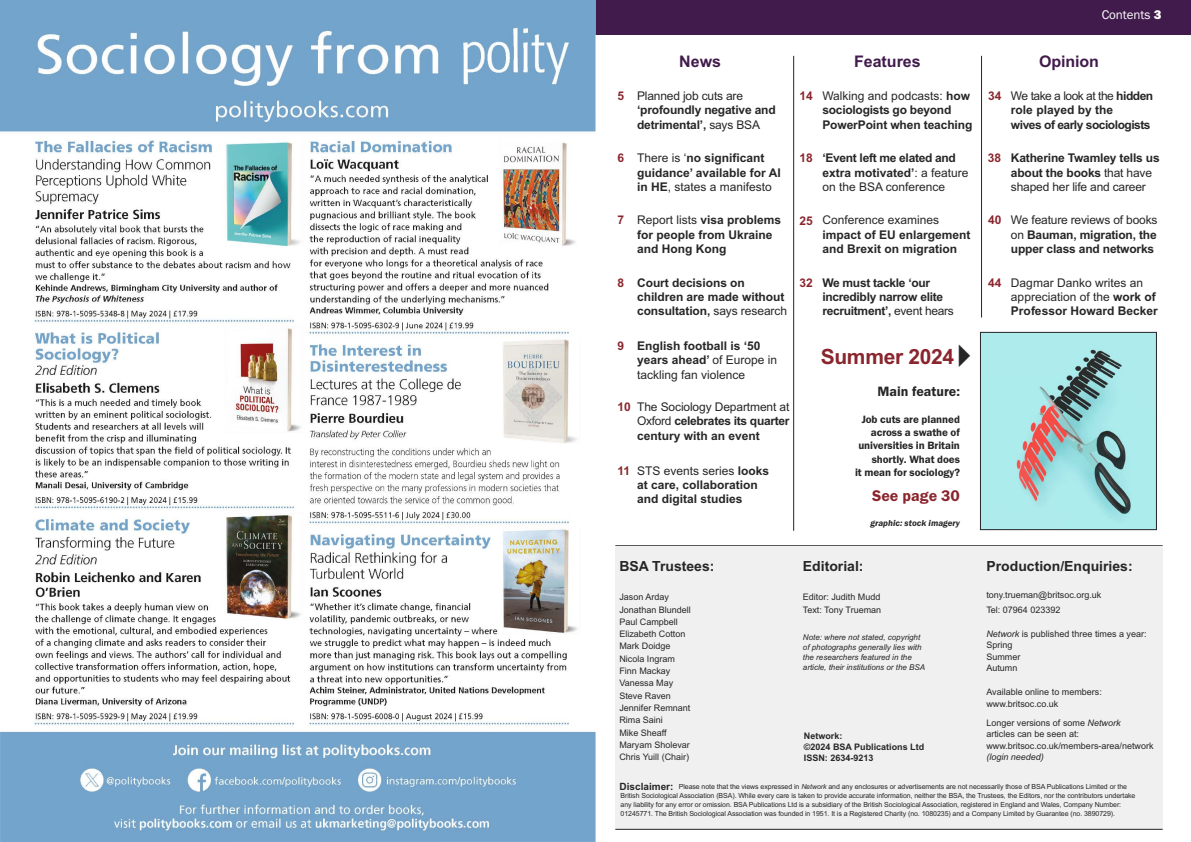
<style>
.page{position:relative;width:1191px;height:842px;background:#fff}
.page>*{position:absolute;margin:0;border:0;box-sizing:border-box;transform-origin:0 0}
.t1{font:700 21px "Arial";letter-spacing:-.015em;color:#8a252d}
.t2{font:700 16px "Arial";color:#411b4c}
.t3{font:600 16px "Franklin Gothic";color:#8a252d}
.t4{font:700 14px "Arial";color:#272627}
.t5{font:600 14px "Franklin Gothic";color:#272627}
.t6{font:13px "Franklin Gothic";color:#fff}
.t7{font:700 12px/14.4px "Arial";letter-spacing:-.01em;color:#272627}
.t8{font:12px/14.4px "Arial";color:#272627}
.t9{font:700 12px/14.4px "Arial";letter-spacing:-.04em;color:#272627}
.t10{font:700 12px "Arial";color:#8a252d}
.t11{font:600 11px/13.2px "Franklin Gothic";letter-spacing:-.005em;color:#272627;text-align:right}
.t12{font:700 10px "Arial";color:#272627}
.t13{font:9px/12.3px "Arial";color:#272627}
.t14{font:700 9px/10.8px "Arial";color:#272627}
.t15{font:italic 600 9px "Franklin Gothic";color:#272627}
.t16{font:italic 9px "Arial";color:#272627}
.t17{font:italic 8px/10px "Arial";color:#272627}
.t18{font:7px/9px "Arial";letter-spacing:-.01em;color:#272627}
.s1{font-weight:400}
.s2{color:#8a252d}
.s3{font-weight:800}
.s4{font-weight:700;color:#8a252d}
.s5{font-weight:700}
.s6{font-style:italic}
</style>
<div class="page">
<hr style="left:793px;top:56px;width:1px;height:475px;background:#272627">
<hr style="left:981px;top:56px;width:1px;height:261px;background:#272627">
<img style="left:982px;top:334px;width:173px;height:194px">
<div style="left:980px;top:332px;width:177px;height:198px;border:1px solid #272627"></div>
<div style="left:595px;top:0;width:596px;height:34px;background:#411b4c"></div>
<div style="left:615px;top:546px;width:547px;height:283px;background:#f0f0f0"></div>
<hr style="left:615px;top:545px;width:547px;height:1px;background:#272627">
<hr style="left:615px;top:829px;width:547px;height:1px;background:#272627">
<img style="left:0;top:0;width:595px;height:842px">
<h2 class="t2" style="left:679px;top:52px;width:43px">News</h2>
<h2 class="t2" style="left:854px;top:52px;width:68px">Features</h2>
<p class="t10" style="left:617px;top:89px;width:8px">5</p>
<p class="t8" style="left:637px;top:89px;width:107px">Planned job cuts are</p>
<p class="t7" style="left:637px;top:103px;width:140px">‘profoundly negative and detrimental’, <span class="s1">says BSA</span></p>
<p class="t7" style="left:822px;top:89px;width:151px;text-indent:-23px"><span class="s2">14</span> <span class="s1">Walking and podcasts:</span> how sociologists go beyond<br>PowerPoint when teaching</p>
<p class="t10" style="left:617px;top:151px;width:8px">6</p>
<p class="t10" style="left:617px;top:213px;width:8px">7</p>
<p class="t7" style="left:637px;top:151px;width:145px"><span class="s1">There is ‘</span>no significant guidance’ available for AI in HE<span class="s1">, states a manifesto</span></p>
<p class="t7" style="left:637px;top:213px;width:146px"><span class="s1">Report lists</span> visa problems for people from Ukraine and Hong Kong</p>
<p class="t7" style="left:822px;top:151px;width:148px;text-indent:-23px"><span class="s2">18</span> ‘Event left me elated and extra motivated’<span class="s1">: a feature on the BSA conference</span></p>
<p class="t7" style="left:822px;top:213px;width:150px;text-indent:-23px"><span class="s2">25</span> <span class="s1">Conference examines </span>impact of EU enlargement and Brexit on migration</p>
<p class="t10" style="left:617px;top:275px;width:8px">8</p>
<p class="t7" style="left:637px;top:275px;width:151px">Court decisions on children are made without consultation, <span class="s1">says research</span></p>
<p class="t7" style="left:822px;top:275px;width:133px;text-indent:-23px"><span class="s2">32</span> We must tackle ‘our incredibly narrow elite recruitment’, <span class="s1">event hears</span></p>
<p class="t10" style="left:617px;top:339px;width:8px">9</p>
<p class="t7" style="left:637px;top:339px;width:142px">English football is ‘50 years ahead’ <span class="s1">of Europe in tackling fan violence</span></p>
<p class="t7" style="left:637px;top:400px;width:154px;text-align:justify;text-indent:-20px"><span class="s2">10</span> <span class="s1">The Sociology Department at Oxford</span> celebrates its quarter century with an event</p>
<p class="t10" style="left:617px;top:463px;width:14px">11</p>
<p class="t7" style="left:637px;top:463px;width:134px"><span class="s1">STS events series</span> looks at care, collaboration and digital studies</p>
<h1 class="t1" style="left:820px;top:344px;width:135px">Summer 2024</h1>
<p class="t5" style="left:877px;top:383px;width:84px">Main feature:</p>
<p class="t11" style="left:855px;top:413px;width:106px">Job cuts are planned across a swathe of universities in Britain shortly. What does<br>it mean for sociology?</p>
<h2 class="t3" style="left:872px;top:486px;width:89px">See page 30</h2>
<p class="t15" style="left:870px;top:517px;width:91px">graphic: stock imagery</p>
<p class="t6" style="left:1101px;top:7px;width:61px">Contents <span class="s3">3</span></p>
<h2 class="t2" style="left:1039px;top:52px;width:61px">Opinion</h2>
<p class="t9" style="left:1011px;top:89px;width:144px;text-indent:-23px"><span class="s2">34</span> <span class="s1">We take a look at the</span> hidden role played by the<br>wives of early sociologists</p>
<p class="t7" style="left:1011px;top:151px;width:150px;text-indent:-23px"><span class="s2">38</span> Katherine Twamley tells us about the books <span class="s1">that have shaped her life and career</span></p>
<p class="t7" style="left:1011px;top:213px;width:148px;text-align:justify;text-indent:-23px"><span class="s2">40</span> <span class="s1">We feature reviews of books on</span> Bauman, migration, the upper class and networks</p>
<p class="t8" style="left:1011px;top:275px;width:148px;text-indent:-23px"><span class="s4">44</span> Dagmar Danko writes an appreciation of the <span class="s5">work of<br>Professor Howard Becker</span></p>
<p class="t4" style="left:619px;top:558px;width:97px">BSA Trustees:</p>
<p class="t13" style="left:619px;top:591px;width:73px">Jason Arday<br>Jonathan Blundell<br>Paul Campbell<br>Elizabeth Cotton<br>Mark Doidge<br>Nicola Ingram<br>Finn Mackay<br>Vanessa May<br>Steve Raven<br>Jennifer Remnant<br>Rima Saini<br>Mike Sheaff<br>Maryam Sholevar<br>Chris Yuill (Chair)</p>
<p class="t4" style="left:986px;top:558px;width:148px">Production/Enquiries:</p>
<p class="t13" style="left:986px;top:588px;width:117px;line-height:14.5px">tony.trueman@britsoc.org.uk<br>Tel: 07964 023392</p>
<p class="t13" style="left:986px;top:628px;width:162px;line-height:11.5px"><span class="s6">Network</span> is published three times a year:<br>Spring<br>Summer<br>Autumn</p>
<p class="t13" style="left:986px;top:686px;width:117px;line-height:11.5px">Available online to members: www.britsoc.co.uk</p>
<p class="t13" style="left:986px;top:717px;width:169px;line-height:11.5px">Longer versions of some <span class="s6">Network<br></span>articles can be seen at: www.britsoc.co.uk/members-area/network</p>
<p class="t16" style="left:986px;top:752px;width:59px">(login needed)</p>
<p class="t18" style="left:620px;top:782px;width:516px;text-indent:58px">Please note that the views expressed in <span class="s6">Network</span> and any enclosures or advertisements are not necessarily those of BSA Publications Limited or the British Sociological Association (BSA). While every care is taken to provide accurate information, neither the BSA, the Trustees, the Editors, nor the contributors undertake any liability for any error or omission. BSA Publications Ltd is a subsidiary of the British Sociological Association, registered in England and Wales, Company Number:<br>01245771. The British Sociological Association was founded in 1951. It is a Registered Charity (no. 1080235) and a Company Limited by Guarantee (no. 3890729).</p>
<p class="t4" style="left:803px;top:558px;width:62px">Editorial:</p>
<p class="t13" style="left:803px;top:590px;width:80px;line-height:13px">Editor: Judith Mudd<br>Text: Tony Trueman</p>
<p class="t17" style="left:803px;top:632px;width:124px">Note: where not stated, copyright of photographs generally lies with the researchers featured in the article, their institutions or the BSA</p>
<p class="t14" style="left:804px;top:731px;width:122px">Network:<br>©2024 BSA Publications Ltd<br>ISSN: 2634-9213</p>
<p class="t12" style="left:619px;top:780px;width:55px">Disclaimer:</p>
</div>
